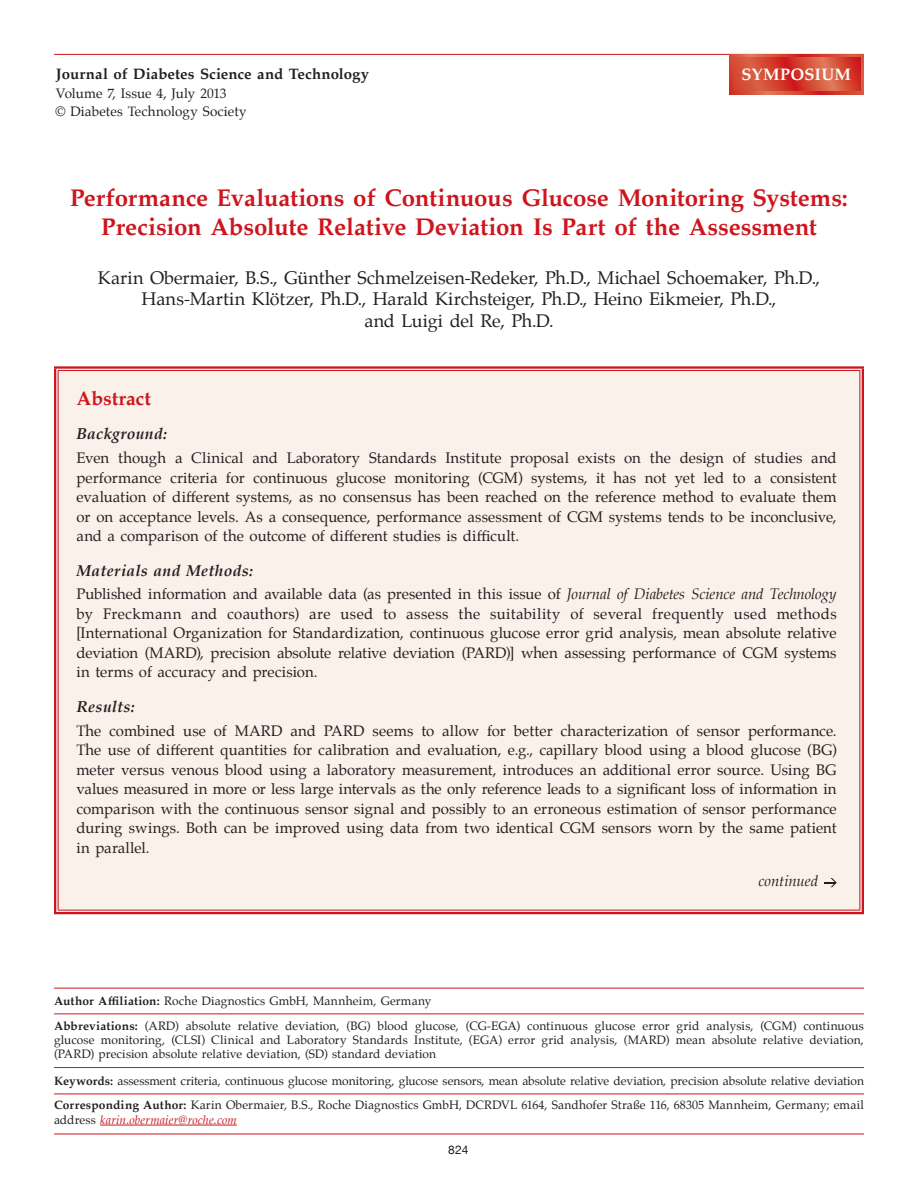
<style>
.page{position:relative;width:918px;height:1188px;background:#fff}
.page>*{position:absolute;margin:0;border:0;box-sizing:border-box;transform-origin:0 0}
.t1{font:700 24px/28.8px "Palatino";letter-spacing:-.005em;color:#cd151d;text-align:center}
.Subheads{font:700 19.5px "Palatino";letter-spacing:-.005em;color:#cd151d}
.Authors-Names{font:18px/21.6px "Palatino";letter-spacing:-.005em;color:#231f20;text-align:center}
.t2{font:700 16.5px "Palatino";letter-spacing:.02em;color:#fff}
.Subhead2{font:italic 700 15.75px "Palatino";letter-spacing:.015em;color:#231f20}
.Abstract_Text{font:15px/19.5px "Palatino";color:#231f20;text-align:justify}
.t3{font:700 15px "Palatino";letter-spacing:.005em;color:#231f20}
.Subhead2-2{font:italic 15px "Palatino";color:#231f20}
.t4{font:13.5px/18px "Palatino";letter-spacing:.005em;color:#231f20}
.t5{font:12px/14px "Palatino";letter-spacing:.005em;color:#231f20;text-align:justify}
.t6{font:12px "Helvetica Neue";color:#231f20}
.s1{font-style:italic}
.s2{font-weight:700}
.s3{font-style:italic;color:#cd151d}
</style>
<div class="page">
<hr style="left:54px;top:1134px;width:810px;height:1px;background:#cd151d">
<hr style="left:100px;top:1125px;width:137px;height:1px;background:#cd151d">
<hr style="left:54px;top:988px;width:810px;height:1px;background:#cd151d">
<hr style="left:54px;top:1013px;width:810px;height:1px;background:#cd151d">
<hr style="left:54px;top:1067px;width:810px;height:1px;background:#cd151d">
<hr style="left:54px;top:1094px;width:810px;height:1px;background:#cd151d">
<div style="left:56px;top:369px;width:806px;height:543px;background:#fbf1eb"></div>
<div style="left:54px;top:366px;width:810px;height:5px;background:#ededf1"></div>
<svg style="left:56px;top:371px;width:2px;height:539px"></svg>
<svg style="left:860px;top:371px;width:2px;height:539px"></svg>
<hr style="left:54px;top:910px;width:810px;height:4px;background:#ededf1">
<hr style="left:54px;top:366px;width:810px;height:3px;background:#cd151d">
<hr style="left:58px;top:370px;width:802px;height:1px;background:#cd151d">
<hr style="left:54px;top:369px;width:2px;height:543px;background:#cd151d">
<hr style="left:58px;top:371px;width:1px;height:539px;background:#cd151d">
<hr style="left:859px;top:371px;width:1px;height:539px;background:#cd151d">
<hr style="left:862px;top:369px;width:2px;height:543px;background:#cd151d">
<hr style="left:58px;top:910px;width:802px;height:1px;background:#cd151d">
<hr style="left:54px;top:912px;width:810px;height:2px;background:#cd151d">
<svg style="left:824px;top:878px;width:13px;height:9px"></svg>
<hr style="left:54px;top:54px;width:810px;height:1px;background:#cd151d">
<svg style="left:730px;top:54px;width:134px;height:40px"></svg>
<svg style="left:733px;top:57px;width:128px;height:34px;background:#d54835"></svg>
<p class="t3" style="left:56px;top:61px;width:315px">Journal of Diabetes Science and Technology</p>
<p class="t4" style="left:55px;top:85px;width:193px">Volume 7, Issue 4, July 2013<br>© Diabetes Technology Society</p>
<p class="t2" style="left:741px;top:61px;width:111px">SYMPOSIUM</p>
<p class="t1" style="left:70px;top:183px;width:779px">Performance Evaluations of Continuous Glucose Monitoring Systems:<br>Precision Absolute Relative Deviation Is Part of the Assessment</p>
<p class="Authors-Names" style="left:98px;top:267px;width:724px">Karin Obermaier, B.S., Günther Schmelzeisen-Redeker, Ph.D., Michael Schoemaker, Ph.D.,<br>Hans-Martin Klötzer, Ph.D., Harald Kirchsteiger, Ph.D., Heino Eikmeier, Ph.D.,<br>and Luigi del Re, Ph.D.</p>
<p class="Subheads" style="left:76px;top:382px;width:76px">Abstract</p>
<p class="Subhead2" style="left:76px;top:421px;width:92px">Background:</p>
<p class="Abstract_Text" style="left:76px;top:448px;width:762px">Even though a Clinical and Laboratory Standards Institute proposal exists on the design of studies and performance criteria for continuous glucose monitoring (CGM) systems, it has not yet led to a consistent evaluation of different systems, as no consensus has been reached on the reference method to evaluate them or on acceptance levels. As a consequence, performance assessment of CGM systems tends to be inconclusive, and a comparison of the outcome of different studies is difficult.</p>
<p class="Subhead2" style="left:76px;top:557px;width:178px">Materials and Methods:</p>
<p class="Abstract_Text" style="left:76px;top:584px;width:762px">Published information and available data (as presented in this issue of <span class="s1">Journal of Diabetes Science and Technology </span>by Freckmann and coauthors) are used to assess the suitability of several frequently used methods [International Organization for Standardization, continuous glucose error grid analysis, mean absolute relative deviation (MARD), precision absolute relative deviation (PARD)] when assessing performance of CGM systems in terms of accuracy and precision.</p>
<p class="Subhead2" style="left:76px;top:694px;width:60px">Results:</p>
<p class="Abstract_Text" style="left:76px;top:721px;width:762px">The combined use of MARD and PARD seems to allow for better characterization of sensor performance.<br>The use of different quantities for calibration and evaluation, e.g., capillary blood using a blood glucose (BG) meter versus venous blood using a laboratory measurement, introduces an additional error source. Using BG values measured in more or less large intervals as the only reference leads to a significant loss of information in comparison with the continuous sensor signal and possibly to an erroneous estimation of sensor performance during swings. Both can be improved using data from two identical CGM sensors worn by the same patient in parallel.</p>
<p class="Subhead2-2" style="left:758px;top:868px;width:61px">continued</p>
<p class="t5" style="left:54px;top:994px;width:379px"><span class="s2">Author Affiliation:</span> Roche Diagnostics GmbH, Mannheim, Germany</p>
<p class="t5" style="left:54px;top:1019px;width:811px"><span class="s2">Abbreviations:</span> (ARD) absolute relative deviation, (BG) blood glucose, (CG-EGA) continuous glucose error grid analysis, (CGM) continuous glucose monitoring, (CLSI) Clinical and Laboratory Standards Institute, (EGA) error grid analysis, (MARD) mean absolute relative deviation, (PARD) precision absolute relative deviation, (SD) standard deviation</p>
<p class="t5" style="left:54px;top:1073px;width:812px"><span class="s2">Keywords:</span> assessment criteria, continuous glucose monitoring, glucose sensors, mean absolute relative deviation, precision absolute relative deviation</p>
<p class="t5" style="left:54px;top:1098px;width:811px;line-height:14.4px"><span class="s2">Corresponding Author:</span> Karin Obermaier, B.S., Roche Diagnostics GmbH, DCRDVL 6164, Sandhofer Straße 116, 68305 Mannheim, Germany; email address <span class="s3">karin.obermaier@roche.com</span></p>
<p class="t6" style="left:448px;top:1141px;width:22px">824</p>
</div>
